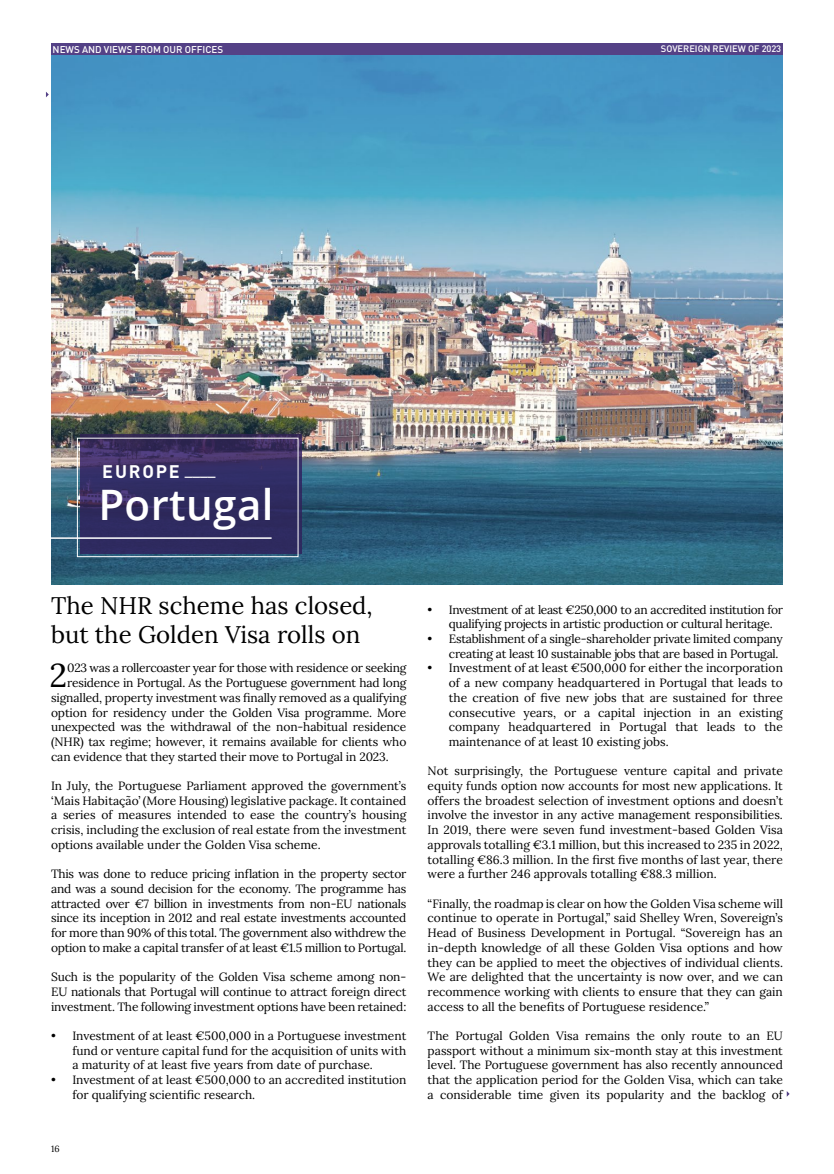
<style>
.page{position:relative;width:834px;height:1174px;background:#fff}
.page>*{position:absolute;margin:0;border:0;box-sizing:border-box;transform-origin:0 0}
.t1{font:600 42px "Open Sans";letter-spacing:.01em;color:#fff}
.t2{font:33px "Lora";color:#000}
.t3{font:24px/29.4px "Lora";color:#000}
.t4{font:700 18px "DINOT";letter-spacing:.1em;color:#fff}
.t5{font:12px/14.7px "Lora";letter-spacing:-.01em;color:#000;text-align:justify}
.t6{font:500 9.75px "DINOT";color:#fff}
.t7{font:500 9.3px "DINOT";color:#fff}
.t8{font:9px "Lora";color:#000}
</style>
<div class="page">
<img style="left:51px;top:55px;width:731px;height:529px">
<svg style="left:80px;top:435px;width:221px;height:119px;fill:#302b61"></svg>
<div style="left:77px;top:438px;width:221px;height:119px;border:1px solid #fff"></div>
<hr style="left:46px;top:537px;width:225px;height:2px;background:#fff">
<div style="left:51px;top:43px;width:731px;height:12px;background:#544186"></div>
<svg style="left:786px;top:1091px;width:3px;height:5px"></svg>
<p class="t6" style="left:53px;top:43px;width:172px">NEWS AND VIEWS FROM OUR OFFICES</p>
<p class="t7" style="left:660px;top:43px;width:122px">SOVEREIGN REVIEW OF 2023</p>
<h3 class="t4" style="left:102px;top:460px;width:115px">EUROPE <sup>____</sup></h3>
<h1 class="t1" style="left:98px;top:475px;width:177px">Portugal</h1>
<h3 class="t3" style="left:51px;top:589px;width:323px">The NHR scheme has closed, but the Golden Visa rolls on</h3>
<h2 class="t2" style="left:50px;top:650px;width:19px">2</h2>
<p class="t5" style="left:67px;top:660px;width:340px">023 was a rollercoaster year for those with residence or seeking</p>
<p class="t5" style="left:67px;top:674px;width:340px">residence in Portugal. As the Portuguese government had long</p>
<p class="t5" style="left:51px;top:689px;width:357px">signalled, property investment was finally removed as a qualifying</p>
<p class="t5" style="left:51px;top:704px;width:357px">option for residency under the Golden Visa programme. More</p>
<p class="t5" style="left:51px;top:719px;width:357px">unexpected was the withdrawal of the non-habitual residence</p>
<p class="t5" style="left:51px;top:733px;width:357px">(NHR) tax regime; however, it remains available for clients who</p>
<p class="t5" style="left:51px;top:748px;width:339px">can evidence that they started their move to Portugal in 2023.</p>
<p class="t5" style="left:51px;top:777px;width:357px">In July, the Portuguese Parliament approved the government’s ‘Mais Habitação’ (More Housing) legislative package. It contained a series of measures intended to ease the country’s housing crisis, including the exclusion of real estate from the investment options available under the Golden Visa scheme.</p>
<p class="t5" style="left:51px;top:866px;width:357px">This was done to reduce pricing inflation in the property sector and was a sound decision for the economy. The programme has attracted over €7 billion in investments from non-EU nationals since its inception in 2012 and real estate investments accounted for more than 90% of this total. The government also withdrew the option to make a capital transfer of at least €1.5 million to Portugal.</p>
<p class="t5" style="left:51px;top:968px;width:357px">Such is the popularity of the Golden Visa scheme among non-EU nationals that Portugal will continue to attract foreign direct investment. The following investment options have been retained:</p>
<p class="t5" style="left:72px;top:1027px;width:335px;text-indent:-21px">• Investment of at least €500,000 in a Portuguese investment fund or venture capital fund for the acquisition of units with a maturity of at least five years from date of purchase.</p>
<p class="t5" style="left:72px;top:1071px;width:335px;text-indent:-21px">• Investment of at least €500,000 to an accredited institution for qualifying scientific research.</p>
<p class="t8" style="left:51px;top:1142px;width:10px">16</p>
<p class="t5" style="left:449px;top:601px;width:335px;text-indent:-21px">• Investment of at least €250,000 to an accredited institution for qualifying projects in artistic production or cultural heritage.</p>
<p class="t5" style="left:449px;top:630px;width:335px;text-indent:-21px">• Establishment of a single-shareholder private limited company creating at least 10 sustainable jobs that are based in Portugal.</p>
<p class="t5" style="left:449px;top:660px;width:335px;text-indent:-21px">• Investment of at least €500,000 for either the incorporation of a new company headquartered in Portugal that leads to the creation of five new jobs that are sustained for three consecutive years, or a capital injection in an existing company headquartered in Portugal that leads to the maintenance of at least 10 existing jobs.</p>
<p class="t5" style="left:427px;top:763px;width:357px">Not surprisingly, the Portuguese venture capital and private equity funds option now accounts for most new applications. It offers the broadest selection of investment options and doesn’t involve the investor in any active management responsibilities.<br>In 2019, there were seven fund investment-based Golden Visa approvals totalling €3.1 million, but this increased to 235 in 2022, totalling €86.3 million. In the first five months of last year, there were a further 246 approvals totalling €88.3 million.</p>
<p class="t5" style="left:427px;top:895px;width:357px">“Finally, the roadmap is clear on how the Golden Visa scheme will continue to operate in Portugal,” said Shelley Wren, Sovereign’s Head of Business Development in Portugal. “Sovereign has an in-depth knowledge of all these Golden Visa options and how they can be applied to meet the objectives of individual clients.<br>We are delighted that the uncertainty is now over, and we can recommence working with clients to ensure that they can gain access to all the benefits of Portuguese residence.”</p>
<p class="t5" style="left:427px;top:1027px;width:357px">The Portugal Golden Visa remains the only route to an EU passport without a minimum six-month stay at this investment level. The Portuguese government has also recently announced that the application period for the Golden Visa, which can take a considerable time given its popularity and the backlog of</p>
</div>
